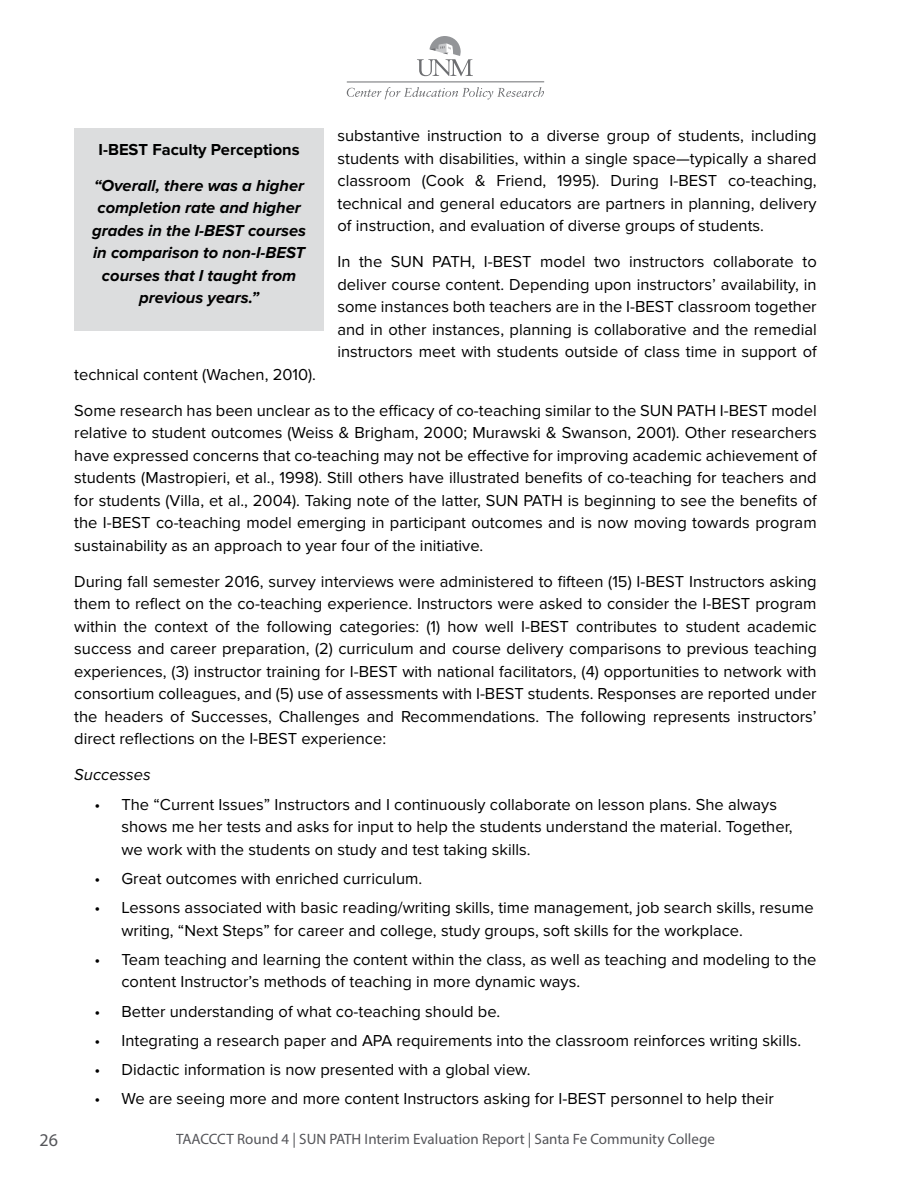
<style>
.page{position:relative;width:918px;height:1188px;background:#fff}
.page>*{position:absolute;margin:0;border:0;box-sizing:border-box;transform-origin:0 0}
.t1{font:18px "Myriad Pro";color:#55565a}
.t2{font:16.5px/22.5px "Proxima Nova";color:#000;text-align:justify}
.t3{font:italic 700 16.5px/22.5px "Proxima Nova";color:#000;text-align:center}
.t4{font:700 16.5px "Proxima Nova";color:#000}
.t5{font:italic 16.5px "Proxima Nova";color:#000}
.t6{font:15px "Myriad Pro";color:#55565a}
</style>
<div class="page">
<svg style="left:347px;top:87px;width:197px;height:13px"></svg>
<hr style="left:347px;top:81px;width:197px;height:1px;background:#6d6e71">
<svg style="left:417px;top:36px;width:56px;height:40px"></svg>
<div style="left:74px;top:128px;width:250px;height:203px;background:#dcddde"></div>
<p class="t2" style="left:338px;top:125px;width:481px">substantive instruction to a diverse group of students, including students with disabilities, within a single space—typically a shared classroom (Cook &amp; Friend, 1995). During I-BEST co-teaching, technical and general educators are partners in planning, delivery of instruction, and evaluation of diverse groups of students.</p>
<p class="t2" style="left:338px;top:251px;width:481px">In the SUN PATH, I-BEST model two instructors collaborate to deliver course content. Depending upon instructors’ availability, in some instances both teachers are in the I-BEST classroom together and in other instances, planning is collaborative and the remedial instructors meet with students outside of class time in support of</p>
<p class="t2" style="left:74px;top:357px;width:744px;line-height:36px">technical content (Wachen, 2010).<br>Some research has been unclear as to the efficacy of co-teaching similar to the SUN PATH I-BEST model</p>
<p class="t2" style="left:74px;top:422px;width:744px">relative to student outcomes (Weiss &amp; Brigham, 2000; Murawski &amp; Swanson, 2001). Other researchers have expressed concerns that co-teaching may not be effective for improving academic achievement of students (Mastropieri, et al., 1998). Still others have illustrated benefits of co-teaching for teachers and for students (Villa, et al., 2004). Taking note of the latter, SUN PATH is beginning to see the benefits of the I-BEST co-teaching model emerging in participant outcomes and is now moving towards program sustainability as an approach to year four of the initiative.</p>
<p class="t2" style="left:74px;top:570px;width:744px">During fall semester 2016, survey interviews were administered to fifteen (15) I-BEST Instructors asking them to reflect on the co-teaching experience. Instructors were asked to consider the I-BEST program within the context of the following categories: (1) how well I-BEST contributes to student academic success and career preparation, (2) curriculum and course delivery comparisons to previous teaching experiences, (3) instructor training for I-BEST with national facilitators, (4) opportunities to network with consortium colleagues, and (5) use of assessments with I-BEST students. Responses are reported under the headers of Successes, Challenges and Recommendations. The following represents instructors’ direct reflections on the I-BEST experience:</p>
<p class="t5" style="left:74px;top:766px;width:78px">Successes</p>
<p class="t2" style="left:121px;top:793px;width:673px;text-align:left;text-indent:-27px">• The “Current Issues” Instructors and I continuously collaborate on lesson plans. She always shows me her tests and asks for input to help the students understand the material. Together, we work with the students on study and test taking skills.</p>
<p class="t2" style="left:94px;top:867px;width:329px">• Great outcomes with enriched curriculum.</p>
<p class="t2" style="left:121px;top:897px;width:694px;text-indent:-27px">• Lessons associated with basic reading/writing skills, time management, job search skills, resume writing, “Next Steps” for career and college, study groups, soft skills for the workplace.</p>
<p class="t2" style="left:121px;top:948px;width:696px;text-indent:-27px">• Team teaching and learning the content within the class, as well as teaching and modeling to the content Instructor’s methods of teaching in more dynamic ways.</p>
<p class="t2" style="left:94px;top:1000px;width:407px">• Better understanding of what co-teaching should be.</p>
<p class="t2" style="left:94px;top:1029px;width:708px">• Integrating a research paper and APA requirements into the classroom reinforces writing skills.</p>
<p class="t2" style="left:94px;top:1059px;width:438px">• Didactic information is now presented with a global view.</p>
<p class="t2" style="left:94px;top:1088px;width:681px">• We are seeing more and more content Instructors asking for I-BEST personnel to help their</p>
<p class="t4" style="left:99px;top:140px;width:203px">I-BEST Faculty Perceptions</p>
<p class="t3" style="left:92px;top:174px;width:216px">“Overall, there was a higher completion rate and higher grades in the I-BEST courses in comparison to non-I-BEST courses that I taught from previous years.”</p>
<p class="t1" style="left:39px;top:1129px;width:20px">26</p>
<p class="t6" style="left:176px;top:1130px;width:540px">TAACCCT Round 4 | SUN PATH Interim Evaluation Report | Santa Fe Community College</p>
</div>
